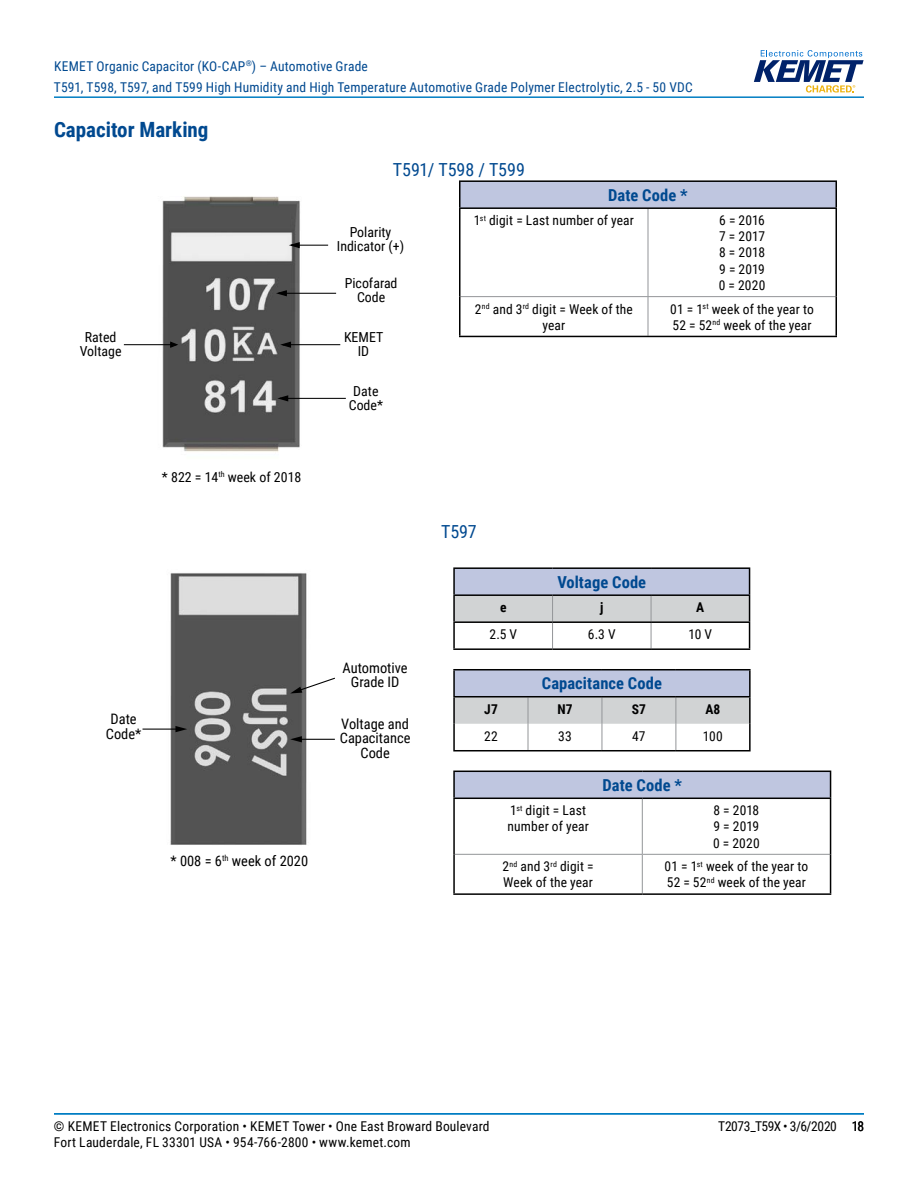
<style>
.page{position:relative;width:918px;height:1188px;background:#fff}
.page>*{position:absolute;margin:0;border:0;box-sizing:border-box;transform-origin:0 0}
.t1{font:700 21px "Roboto Condensed";color:#004990}
.t2{font:18px "Roboto Condensed";letter-spacing:-.01em;color:#004990}
.t3{font:700 16.5px "Roboto Condensed";letter-spacing:.005em;color:#004990}
.t4{font:14.4px/14.4px "Roboto Condensed";color:#000;text-align:center}
.t5{font:13.8px/13.8px "Roboto Condensed";color:#000;text-align:center}
.t6{font:13.5px/16.2px "Roboto Condensed";letter-spacing:.01em;color:#000}
.t7{font:13.5px/21px "Roboto Condensed";letter-spacing:.015em;color:#004990}
.t8{font:13.5px "Roboto Condensed";letter-spacing:-.025em;color:#000}
.t9{font:700 13.5px "Roboto Condensed";letter-spacing:.015em;color:#000}
</style>
<div class="page">
<hr style="left:54px;top:1113px;width:810px;height:2px;background:#007dc3">
<hr style="left:54px;top:96px;width:810px;height:2px;background:#007dc3">
<svg style="left:754px;top:50px;width:110px;height:43px"></svg>
<img style="left:123px;top:196px;width:223px;height:256px">
<hr style="left:124px;top:344px;width:47px;height:1px;background:#000">
<svg style="left:169px;top:341px;width:11px;height:8px"></svg>
<svg style="left:286px;top:241px;width:42px;height:8px"></svg>
<hr style="left:286px;top:293px;width:50px;height:1px;background:#000">
<svg style="left:273px;top:289px;width:15px;height:8px"></svg>
<hr style="left:290px;top:344px;width:50px;height:1px;background:#000">
<svg style="left:278px;top:341px;width:14px;height:8px"></svg>
<hr style="left:287px;top:398px;width:59px;height:1px;background:#000">
<svg style="left:275px;top:394px;width:14px;height:8px"></svg>
<div style="left:460px;top:181px;width:376px;height:27px;background:#bfc6e0"></div>
<hr style="left:648px;top:209px;width:1px;height:87px;background:#939598">
<hr style="left:460px;top:296px;width:188px;height:1px;background:#939598">
<hr style="left:648px;top:296px;width:188px;height:1px;background:#939598">
<hr style="left:648px;top:297px;width:1px;height:39px;background:#939598">
<hr style="left:459px;top:209px;width:1px;height:88px;background:#000">
<hr style="left:836px;top:209px;width:1px;height:88px;background:#000">
<hr style="left:459px;top:297px;width:1px;height:39px;background:#000">
<hr style="left:836px;top:297px;width:1px;height:39px;background:#000">
<hr style="left:459px;top:336px;width:189px;height:1px;background:#000">
<hr style="left:648px;top:336px;width:189px;height:1px;background:#000">
<hr style="left:459px;top:180px;width:189px;height:2px;background:#000">
<svg style="left:459px;top:182px;width:1px;height:25px"></svg>
<hr style="left:648px;top:180px;width:189px;height:2px;background:#000">
<svg style="left:836px;top:182px;width:1px;height:25px"></svg>
<hr style="left:459px;top:207px;width:189px;height:2px;background:#000">
<hr style="left:648px;top:207px;width:189px;height:2px;background:#000">
<div style="left:454px;top:771px;width:377px;height:27px;background:#bfc6e0"></div>
<hr style="left:642px;top:799px;width:1px;height:55px;background:#939598">
<hr style="left:455px;top:854px;width:187px;height:1px;background:#939598">
<hr style="left:642px;top:854px;width:188px;height:1px;background:#939598">
<hr style="left:642px;top:855px;width:1px;height:38px;background:#939598">
<hr style="left:453px;top:799px;width:2px;height:55px;background:#000">
<hr style="left:830px;top:799px;width:1px;height:55px;background:#000">
<hr style="left:453px;top:854px;width:2px;height:39px;background:#000">
<hr style="left:830px;top:854px;width:1px;height:39px;background:#000">
<hr style="left:453px;top:893px;width:189px;height:2px;background:#000">
<hr style="left:642px;top:893px;width:189px;height:2px;background:#000">
<hr style="left:453px;top:771px;width:189px;height:1px;background:#000">
<hr style="left:453px;top:772px;width:2px;height:26px;background:#000">
<hr style="left:642px;top:771px;width:189px;height:1px;background:#000">
<svg style="left:830px;top:772px;width:1px;height:26px"></svg>
<hr style="left:453px;top:798px;width:189px;height:1px;background:#000">
<hr style="left:642px;top:798px;width:189px;height:1px;background:#000">
<hr style="left:453px;top:621px;width:100px;height:2px;background:#000">
<hr style="left:453px;top:594px;width:100px;height:2px;background:#000">
<hr style="left:453px;top:567px;width:100px;height:2px;background:#000">
<hr style="left:453px;top:569px;width:2px;height:25px;background:#000">
<hr style="left:553px;top:567px;width:98px;height:2px;background:#000">
<hr style="left:651px;top:567px;width:99px;height:2px;background:#000">
<hr style="left:453px;top:596px;width:2px;height:25px;background:#000">
<hr style="left:453px;top:623px;width:2px;height:25px;background:#000">
<svg style="left:454px;top:569px;width:296px;height:79px"></svg>
<hr style="left:453px;top:648px;width:100px;height:2px;background:#000">
<hr style="left:553px;top:648px;width:98px;height:2px;background:#000">
<hr style="left:651px;top:648px;width:99px;height:2px;background:#000">
<div style="left:454px;top:670px;width:296px;height:27px;background:#bfc6e0"></div>
<svg style="left:455px;top:697px;width:294px;height:53px"></svg>
<hr style="left:453px;top:697px;width:2px;height:27px;background:#000">
<hr style="left:749px;top:697px;width:2px;height:27px;background:#000">
<hr style="left:453px;top:724px;width:2px;height:26px;background:#000">
<hr style="left:749px;top:724px;width:2px;height:26px;background:#000">
<hr style="left:453px;top:750px;width:75px;height:1px;background:#000">
<hr style="left:528px;top:750px;width:74px;height:1px;background:#000">
<hr style="left:602px;top:750px;width:74px;height:1px;background:#000">
<hr style="left:676px;top:750px;width:75px;height:1px;background:#000">
<hr style="left:453px;top:669px;width:75px;height:1px;background:#000">
<hr style="left:453px;top:670px;width:2px;height:26px;background:#000">
<hr style="left:528px;top:669px;width:74px;height:1px;background:#000">
<hr style="left:602px;top:669px;width:74px;height:1px;background:#000">
<hr style="left:676px;top:669px;width:75px;height:1px;background:#000">
<hr style="left:749px;top:670px;width:2px;height:26px;background:#000">
<hr style="left:453px;top:696px;width:75px;height:1px;background:#000">
<hr style="left:528px;top:696px;width:74px;height:1px;background:#000">
<hr style="left:602px;top:696px;width:74px;height:1px;background:#000">
<hr style="left:676px;top:696px;width:75px;height:1px;background:#000">
<img style="left:142px;top:573px;width:193px;height:272px">
<hr style="left:300px;top:739px;width:35px;height:1px;background:#000">
<svg style="left:290px;top:736px;width:12px;height:6px"></svg>
<hr style="left:143px;top:729px;width:35px;height:1px;background:#000">
<svg style="left:175px;top:726px;width:12px;height:6px"></svg>
<svg style="left:290px;top:677px;width:45px;height:16px"></svg>
<p class="t7" style="left:54px;top:55px;width:640px">KEMET Organic Capacitor (KO-CAP<sup>®</sup>) – Automotive Grade<br>T591, T598, T597, and T599 High Humidity and High Temperature Automotive Grade Polymer Electrolytic, 2.5 - 50 VDC</p>
<h1 class="t1" style="left:54px;top:115px;width:156px">Capacitor Marking</h1>
<h2 class="t2" style="left:393px;top:157px;width:134px">T591/ T598 / T599</h2>
<p class="t5" style="left:80px;top:330px;width:43px">Rated<br>Voltage</p>
<p class="t5" style="left:162px;top:470px;width:141px">* 822 = 14<sup>th</sup> week of 2018</p>
<p class="t5" style="left:337px;top:224px;width:69px">Polarity<br>Indicator (+)</p>
<p class="t5" style="left:345px;top:275px;width:54px">Picofarad<br>Code</p>
<p class="t5" style="left:344px;top:330px;width:41px">KEMET<br>ID</p>
<p class="t5" style="left:349px;top:384px;width:36px">Date<br>Code*</p>
<p class="t4" style="left:343px;top:660px;width:67px">Automotive<br>Grade ID</p>
<p class="t4" style="left:106px;top:711px;width:37px">Date<br>Code*</p>
<p class="t4" style="left:340px;top:716px;width:72px">Voltage and<br>Capacitance<br>Code</p>
<p class="t4" style="left:170px;top:853px;width:139px">* 008 = 6<sup>th</sup> week of 2020</p>
<p class="t3" style="left:608px;top:183px;width:81px">Date Code *</p>
<p class="t6" style="left:474px;top:212px;width:162px">1<sup>st</sup> digit = Last number of year</p>
<p class="t6" style="left:719px;top:212px;width:48px;text-align:justify">6 = 2016<br>7 = 2017<br>8 = 2018<br>9 = 2019<br>0 = 2020</p>
<p class="t6" style="left:475px;top:300px;width:160px;text-align:center">2<sup>nd</sup> and 3<sup>rd</sup> digit = Week of the year</p>
<p class="t6" style="left:670px;top:300px;width:145px">01 = 1<sup>st</sup> week of the year to<br>52 = 52<sup>nd</sup> week of the year</p>
<h2 class="t2" style="left:441px;top:519px;width:37px">T597</h2>
<p class="t3" style="left:557px;top:570px;width:90px">Voltage Code</p>
<p class="t9" style="left:500px;top:598px;width:8px">e</p>
<p class="t9" style="left:600px;top:598px;width:5px">j</p>
<p class="t9" style="left:696px;top:598px;width:10px">A</p>
<p class="t6" style="left:489px;top:626px;width:29px">2.5 V</p>
<p class="t6" style="left:588px;top:626px;width:29px">6.3 V</p>
<p class="t6" style="left:689px;top:626px;width:25px">10 V</p>
<p class="t3" style="left:542px;top:672px;width:122px">Capacitance Code</p>
<p class="t9" style="left:484px;top:699px;width:15px">J7</p>
<p class="t9" style="left:557px;top:699px;width:17px">N7</p>
<p class="t9" style="left:632px;top:699px;width:16px">S7</p>
<p class="t9" style="left:705px;top:699px;width:17px">A8</p>
<p class="t6" style="left:484px;top:727px;width:15px">22</p>
<p class="t6" style="left:558px;top:727px;width:15px">33</p>
<p class="t6" style="left:632px;top:727px;width:15px">47</p>
<p class="t6" style="left:703px;top:727px;width:21px">100</p>
<p class="t3" style="left:603px;top:774px;width:81px">Date Code *</p>
<p class="t6" style="left:507px;top:802px;width:83px">1<sup>st</sup> digit = Last number of year</p>
<p class="t6" style="left:713px;top:802px;width:48px;text-align:justify">8 = 2018<br>9 = 2019<br>0 = 2020</p>
<p class="t6" style="left:503px;top:858px;width:93px">2<sup>nd</sup> and 3<sup>rd</sup> digit =<br>Week of the year</p>
<p class="t6" style="left:665px;top:858px;width:145px">01 = 1<sup>st</sup> week of the year to<br>52 = 52<sup>nd</sup> week of the year</p>
<p class="t6" style="left:54px;top:1117px;width:437px">© KEMET Electronics Corporation • KEMET Tower • One East Broward Boulevard</p>
<p class="t8" style="left:718px;top:1116px;width:120px">T2073_T59X • 3/6/2020</p>
<p class="t6" style="left:54px;top:1133px;width:358px">Fort Lauderdale, FL 33301 USA • 954-766-2800 • www.kemet.com</p>
<p class="t6" style="left:852px;top:1117px;width:14px">18</p>
</div>
